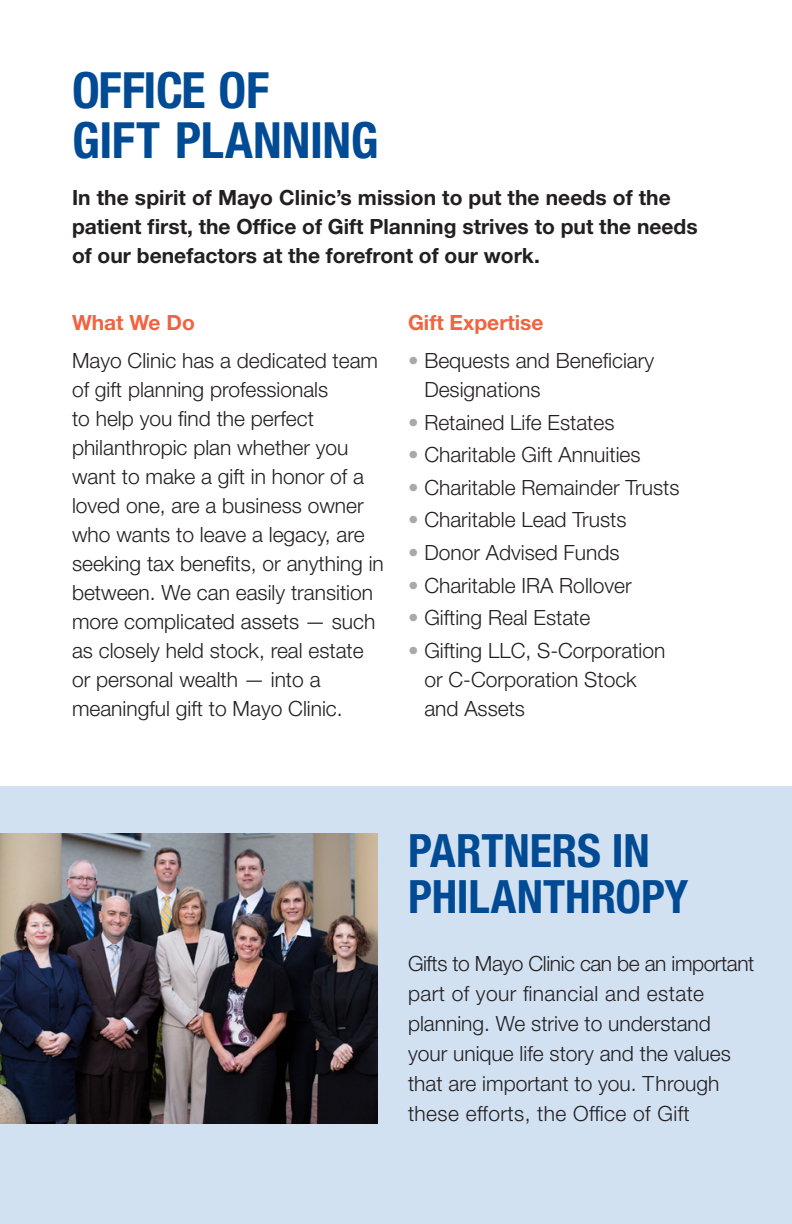
<style>
.page{position:relative;width:792px;height:1224px;background:#fff}
.page>*{position:absolute;margin:0;border:0;box-sizing:border-box;transform-origin:0 0}
.t1{font:700 condensed 50px/50px "Helvetica Neue LT Std";letter-spacing:-.005em;color:#014b95}
.t2{font:700 condensed 46px/46px "Helvetica Neue LT Std";letter-spacing:-.005em;color:#014b95}
.t3{font:300 21px/29px "Helvetica Neue LT Std";color:#231f20}
.t4{font:700 21px/29px "Helvetica Neue LT Std";color:#231f20}
.t5{font:700 21px "Helvetica Neue LT Std";color:#f16442}
.s1{color:#a8a9ad}
</style>
<div class="page">
<div style="left:0;top:786px;width:792px;height:438px;background:#d2e1f2"></div>
<img style="left:0;top:834px;width:377px;height:290px">
<p class="t1" style="left:72px;top:64px;width:308px">OFFICE OF<br>GIFT PLANNING</p>
<p class="t4" style="left:72px;top:183px;width:627px">In the spirit of Mayo Clinic’s mission to put the needs of the patient first, the Office of Gift Planning strives to put the needs of our benefactors at the forefront of our work.</p>
<p class="t5" style="left:72px;top:310px;width:124px">What We Do</p>
<p class="t3" style="left:72px;top:346px;width:313px">Mayo Clinic has a dedicated team of gift planning professionals<br>to help you find the perfect philanthropic plan whether you want to make a gift in honor of a loved one, are a business owner who wants to leave a legacy, are seeking tax benefits, or anything in between. We can easily transition more complicated assets — such as closely held stock, real estate or personal wealth — into a meaningful gift to Mayo Clinic.</p>
<p class="t5" style="left:408px;top:310px;width:137px">Gift Expertise</p>
<p class="t3" style="left:424px;top:346px;width:231px;text-indent:-16px"><span class="s1">•</span> Bequests and Beneficiary<br>Designations</p>
<p class="t3" style="left:408px;top:407px;width:208px"><span class="s1">•</span> Retained Life Estates</p>
<p class="t3" style="left:408px;top:440px;width:234px"><span class="s1">•</span> Charitable Gift Annuities</p>
<p class="t3" style="left:408px;top:472px;width:273px"><span class="s1">•</span> Charitable Remainder Trusts</p>
<p class="t3" style="left:408px;top:505px;width:220px"><span class="s1">•</span> Charitable Lead Trusts</p>
<p class="t3" style="left:408px;top:538px;width:213px"><span class="s1">•</span> Donor Advised Funds</p>
<p class="t3" style="left:408px;top:570px;width:225px"><span class="s1">•</span> Charitable IRA Rollover</p>
<p class="t3" style="left:408px;top:603px;width:184px"><span class="s1">•</span> Gifting Real Estate</p>
<p class="t3" style="left:424px;top:635px;width:243px;text-indent:-16px"><span class="s1">•</span> Gifting LLC, S-Corporation or C-Corporation Stock and Assets</p>
<p class="t2" style="left:408px;top:827px;width:282px">PARTNERS IN<br>PHILANTHROPY</p>
<p class="t3" style="left:408px;top:948px;width:348px;line-height:30px">Gifts to Mayo Clinic can be an important part of your financial and estate planning. We strive to understand your unique life story and the values that are important to you. Through these efforts, the Office of Gift</p>
</div>
